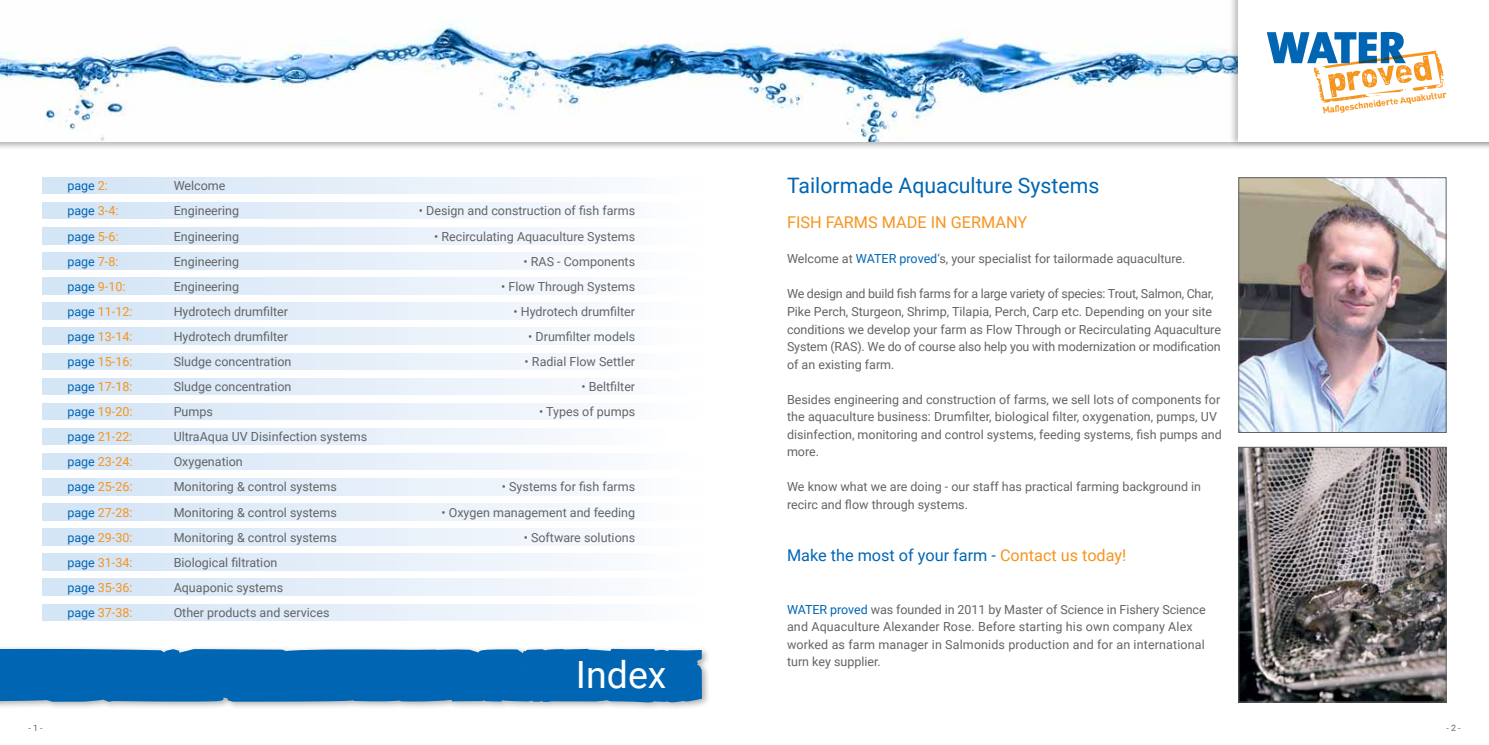
<style>
.page{position:relative;width:1489px;height:745px;background:#fff}
.page>*{position:absolute;margin:0;border:0;box-sizing:border-box;transform-origin:0 0}
.t1{font:37.5px "Roboto";color:#fff}
.t2{font:21.25px "Roboto";color:#0066b3}
.t3{font:16.25px "Roboto";color:#0066b3}
.t4{font:16.25px "Roboto";color:#f7941e}
.t5{font:12.5px/17.5px "Roboto";color:#636466}
.t6{font:12.5px "Roboto";color:#f7941e}
.t7{font:12.5px "Roboto";color:#0066b3}
.s1{color:#f7941e}
.s2{color:#0066b3}
</style>
<div class="page">
<div style="left:0;top:0;width:1488px;height:150px;background:#000;opacity:.3"></div>
<img style="left:0;top:0;width:1228px;height:141px">
<div style="left:1228px;top:0;width:260px;height:148px;background:#000;opacity:.25"></div>
<div style="left:1238px;top:0;width:250px;height:142px;background:#fff"></div>
<div style="left:0;top:645px;width:710px;height:65px;background:#000;opacity:.3"></div>
<svg style="left:0;top:648px;width:702px;height:55px;background:#0d6db5"></svg>
<img style="left:1240px;top:179px;width:204px;height:251px">
<div style="left:1238px;top:177px;width:208px;height:255px;border:1px solid #636466"></div>
<div style="left:43px;top:177px;width:659px;height:17px;background:linear-gradient(to right,#d1e3f5,#fcfdfe)"></div>
<div style="left:43px;top:578px;width:659px;height:17px;background:linear-gradient(to right,#d1e3f5,#fcfdfe)"></div>
<div style="left:43px;top:603px;width:659px;height:17px;background:linear-gradient(to right,#d1e3f5,#fcfdfe)"></div>
<div style="left:43px;top:378px;width:659px;height:16px;background:linear-gradient(to right,#d1e3f5,#fcfdfe)"></div>
<div style="left:43px;top:277px;width:659px;height:17px;background:linear-gradient(to right,#d1e3f5,#fcfdfe)"></div>
<div style="left:43px;top:528px;width:659px;height:17px;background:linear-gradient(to right,#d1e3f5,#fcfdfe)"></div>
<div style="left:43px;top:227px;width:659px;height:17px;background:linear-gradient(to right,#d1e3f5,#fcfdfe)"></div>
<div style="left:43px;top:453px;width:659px;height:16px;background:linear-gradient(to right,#d1e3f5,#fcfdfe)"></div>
<div style="left:43px;top:478px;width:659px;height:16px;background:linear-gradient(to right,#d1e3f5,#fcfdfe)"></div>
<div style="left:43px;top:328px;width:659px;height:16px;background:linear-gradient(to right,#d1e3f5,#fcfdfe)"></div>
<div style="left:43px;top:202px;width:659px;height:17px;background:linear-gradient(to right,#d1e3f5,#fcfdfe)"></div>
<div style="left:43px;top:428px;width:623px;height:16px;background:linear-gradient(to right,#d1e3f5,#fcfdfe)"></div>
<div style="left:43px;top:403px;width:659px;height:16px;background:linear-gradient(to right,#d1e3f5,#fcfdfe)"></div>
<div style="left:43px;top:302px;width:659px;height:17px;background:linear-gradient(to right,#d1e3f5,#fcfdfe)"></div>
<div style="left:43px;top:553px;width:659px;height:17px;background:linear-gradient(to right,#d1e3f5,#fcfdfe)"></div>
<div style="left:43px;top:252px;width:659px;height:17px;background:linear-gradient(to right,#d1e3f5,#fcfdfe)"></div>
<div style="left:43px;top:503px;width:659px;height:16px;background:linear-gradient(to right,#d1e3f5,#fcfdfe)"></div>
<div style="left:43px;top:353px;width:659px;height:16px;background:linear-gradient(to right,#d1e3f5,#fcfdfe)"></div>
<svg style="left:1266px;top:32px;width:180px;height:81px"></svg>
<img style="left:1240px;top:448px;width:204px;height:252px">
<div style="left:1238px;top:446px;width:208px;height:256px;border:1px solid #636466"></div>
<p class="t7" style="left:67px;top:177px;width:42px">page <span class="s1">2:</span></p>
<p class="t5" style="left:174px;top:176px;width:53px">Welcome</p>
<p class="t7" style="left:67px;top:202px;width:53px">page <span class="s1">3-4:</span></p>
<p class="t5" style="left:174px;top:201px;width:67px">Engineering</p>
<p class="t5" style="left:419px;top:201px;width:218px">• Design and construction of fish farms</p>
<p class="t7" style="left:67px;top:227px;width:53px">page <span class="s1">5-6:</span></p>
<p class="t5" style="left:174px;top:227px;width:67px">Engineering</p>
<p class="t5" style="left:434px;top:227px;width:202px">• Recirculating Aquaculture Systems</p>
<p class="t7" style="left:67px;top:252px;width:53px">page <span class="s1">7-8:</span></p>
<p class="t5" style="left:174px;top:252px;width:67px">Engineering</p>
<p class="t5" style="left:523px;top:252px;width:113px">• RAS - Components</p>
<p class="t6" style="left:67px;top:277px;width:60px"><span class="s2">page</span> 9-10:</p>
<p class="t5" style="left:174px;top:277px;width:67px">Engineering</p>
<p class="t5" style="left:501px;top:277px;width:135px">• Flow Through Systems</p>
<p class="t6" style="left:67px;top:302px;width:67px"><span class="s2">page</span> 11-12:</p>
<p class="t5" style="left:174px;top:302px;width:116px">Hydrotech drumfilter</p>
<p class="t5" style="left:513px;top:302px;width:123px">• Hydrotech drumfilter</p>
<p class="t6" style="left:67px;top:327px;width:67px"><span class="s2">page</span> 13-14:</p>
<p class="t5" style="left:174px;top:327px;width:116px">Hydrotech drumfilter</p>
<p class="t5" style="left:528px;top:327px;width:108px">• Drumfilter models</p>
<p class="t6" style="left:67px;top:352px;width:67px"><span class="s2">page</span> 15-16:</p>
<p class="t5" style="left:174px;top:352px;width:119px">Sludge concentration</p>
<p class="t5" style="left:524px;top:352px;width:112px">• Radial Flow Settler</p>
<p class="t6" style="left:67px;top:377px;width:67px"><span class="s2">page</span> 17-18:</p>
<p class="t5" style="left:174px;top:377px;width:119px">Sludge concentration</p>
<p class="t5" style="left:581px;top:377px;width:55px">• Beltfilter</p>
<p class="t6" style="left:67px;top:402px;width:67px"><span class="s2">page</span> 19-20:</p>
<p class="t5" style="left:174px;top:402px;width:41px">Pumps</p>
<p class="t5" style="left:539px;top:402px;width:98px">• Types of pumps</p>
<p class="t6" style="left:67px;top:428px;width:67px"><span class="s2">page</span> 21-22:</p>
<p class="t5" style="left:174px;top:427px;width:195px">UltraAqua UV Disinfection systems</p>
<p class="t6" style="left:67px;top:453px;width:67px"><span class="s2">page</span> 23-24:</p>
<p class="t5" style="left:174px;top:452px;width:71px">Oxygenation</p>
<p class="t6" style="left:67px;top:478px;width:67px"><span class="s2">page</span> 25-26:</p>
<p class="t5" style="left:174px;top:477px;width:165px">Monitoring &amp; control systems</p>
<p class="t5" style="left:502px;top:477px;width:135px">• Systems for fish farms</p>
<p class="t6" style="left:67px;top:503px;width:67px"><span class="s2">page</span> 27-28:</p>
<p class="t5" style="left:174px;top:502px;width:165px">Monitoring &amp; control systems</p>
<p class="t5" style="left:441px;top:502px;width:195px">• Oxygen management and feeding</p>
<p class="t6" style="left:67px;top:528px;width:67px"><span class="s2">page</span> 29-30:</p>
<p class="t5" style="left:174px;top:527px;width:165px">Monitoring &amp; control systems</p>
<p class="t5" style="left:523px;top:527px;width:113px">• Software solutions</p>
<p class="t6" style="left:67px;top:553px;width:67px"><span class="s2">page</span> 31-34:</p>
<p class="t5" style="left:174px;top:552px;width:105px">Biological filtration</p>
<p class="t6" style="left:67px;top:578px;width:67px"><span class="s2">page</span> 35-36:</p>
<p class="t5" style="left:174px;top:577px;width:111px">Aquaponic systems</p>
<p class="t6" style="left:67px;top:603px;width:67px"><span class="s2">page</span> 37-38:</p>
<p class="t5" style="left:174px;top:603px;width:157px">Other products and services</p>
<h1 class="t1" style="left:576px;top:647px;width:92px">Index</h1>
<h2 class="t2" style="left:787px;top:171px;width:314px">Tailormade Aquaculture Systems</h2>
<h3 class="t4" style="left:787px;top:211px;width:241px">FISH FARMS MADE IN GERMANY</h3>
<p class="t5" style="left:787px;top:249px;width:400px">Welcome at <span class="s2">WATER proved</span>‘s, your specialist for tailormade aquaculture.</p>
<p class="t5" style="left:787px;top:284px;width:435px">We design and build fish farms for a large variety of species: Trout, Salmon, Char, Pike Perch, Sturgeon, Shrimp, Tilapia, Perch, Carp etc. Depending on your site conditions we develop your farm as Flow Through or Recirculating Aquaculture System (RAS). We do of course also help you with modernization or modification of an existing farm.</p>
<p class="t5" style="left:787px;top:389px;width:436px">Besides engineering and construction of farms, we sell lots of components for the aquaculture business: Drumfilter, biological filter, oxygenation, pumps, UV disinfection, monitoring and control systems, feeding systems, fish pumps and more.</p>
<p class="t5" style="left:787px;top:477px;width:415px">We know what we are doing - our staff has practical farming background in recirc and flow through systems.</p>
<h3 class="t3" style="left:787px;top:543px;width:341px">Make the most of your farm - <span class="s1">Contact us today!</span></h3>
<p class="t5" style="left:787px;top:599px;width:420px"><span class="s2">WATER proved</span> was founded in 2011 by Master of Science in Fishery Science and Aquaculture Alexander Rose. Before starting his own company Alex worked as farm manager in Salmonids production and for an international turn key supplier.</p>
</div>
